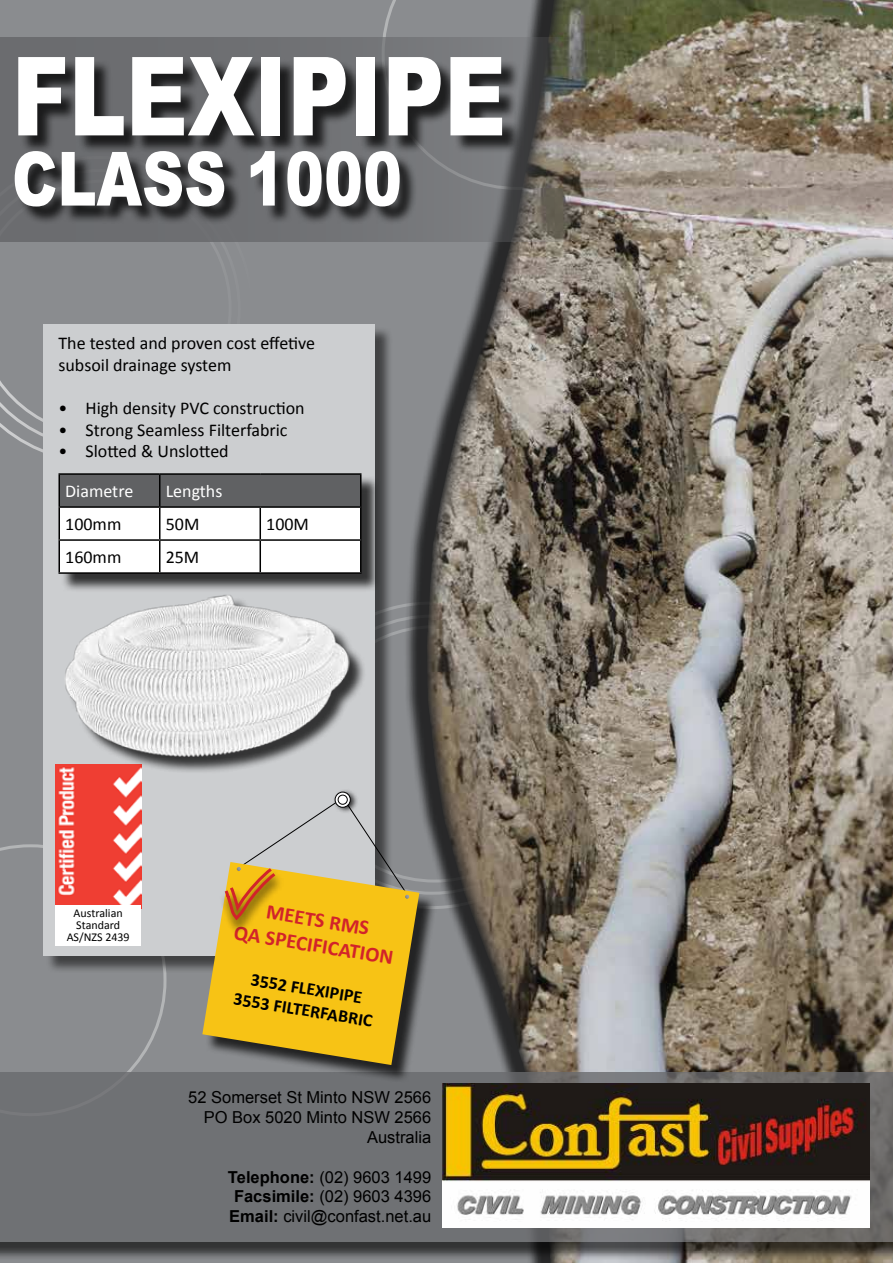
<style>
.page{position:relative;width:893px;height:1263px;background:#8a8c8f}
.page>*{position:absolute;margin:0;border:0;box-sizing:border-box;transform-origin:0 0}
.t1{font:900 109.5px "Arial";color:#fff;scale:.78 1}
.t2{font:900 74.85px "Arial";color:#fff;scale:.78 1}
.t3{font:700 21px/25.2px "Calibri";color:#d2232a;text-align:center}
.t4{font:18px/21.6px "Calibri";color:#000}
.t5{font:700 18px/21.6px "Calibri";color:#000;text-align:center}
.t6{font:18px "Calibri";color:#fff}
.t7{font:16.5px/19.8px "Arial";color:#000;text-align:right}
.t8{font:12px/12px "Calibri";color:#000;text-align:center}
.s1{font-weight:700}
</style>
<div class="page">
<svg style="left:0;top:844px;width:166px;height:228px"></svg>
<svg style="left:0;top:242px;width:217px;height:195px"></svg>
<div style="left:404px;top:0;width:489px;height:1263px;background:#000;opacity:.75"></div>
<img style="left:427px;top:0;width:466px;height:1263px">
<svg style="left:0;top:37px;width:893px;height:205px;background:#888177"></svg>
<div style="left:0;top:1074px;width:893px;height:187px;background:#000;opacity:.81"></div>
<svg style="left:0;top:1072px;width:893px;height:170px;background:#6e7072"></svg>
<img style="left:442px;top:1084px;width:428px;height:144px">
<div style="left:17px;top:60px;width:504px;height:165px;background:#000;opacity:.75"></div>
<div style="left:46px;top:326px;width:347px;height:648px;background:#000;opacity:.75"></div>
<div style="left:43px;top:324px;width:332px;height:631px;background:#ccced0"></div>
<div style="left:205px;top:865px;width:232px;height:218px;background:#000;opacity:.75"></div>
<div style="left:333px;top:788px;width:26px;height:26px;background:#000;opacity:.75"></div>
<svg style="left:335px;top:792px;width:15px;height:15px"></svg>
<div style="left:335px;top:792px;width:16px;height:16px;border:1px solid #000;border-radius:50%"></div>
<div style="left:338px;top:795px;width:9px;height:9px;background:#fff;border-radius:50%"></div>
<div style="left:338px;top:795px;width:9px;height:9px;border:1px solid #000;border-radius:50%"></div>
<img style="left:55px;top:771px;width:86px;height:134px">
<div style="left:55px;top:905px;width:86px;height:41px;background:#fff"></div>
<svg style="left:202px;top:799px;width:217px;height:266px"></svg>
<div style="left:61px;top:475px;width:319px;height:118px;background:#000;opacity:.75"></div>
<svg style="left:60px;top:475px;width:300px;height:97px;background:#c9c9ca"></svg>
<hr style="left:58px;top:473px;width:102px;height:2px;background:#000">
<hr style="left:58px;top:475px;width:2px;height:31px;background:#000">
<hr style="left:160px;top:473px;width:100px;height:2px;background:#000">
<hr style="left:159px;top:475px;width:1px;height:31px;background:#000">
<hr style="left:260px;top:473px;width:102px;height:2px;background:#000">
<hr style="left:360px;top:475px;width:2px;height:31px;background:#000">
<hr style="left:159px;top:508px;width:1px;height:31px;background:#000">
<hr style="left:260px;top:508px;width:1px;height:31px;background:#000">
<hr style="left:360px;top:508px;width:2px;height:31px;background:#000">
<hr style="left:58px;top:541px;width:2px;height:31px;background:#000">
<hr style="left:159px;top:541px;width:1px;height:31px;background:#000">
<hr style="left:260px;top:541px;width:1px;height:31px;background:#000">
<hr style="left:360px;top:541px;width:2px;height:31px;background:#000">
<hr style="left:58px;top:572px;width:102px;height:2px;background:#000">
<hr style="left:160px;top:572px;width:100px;height:2px;background:#000">
<hr style="left:260px;top:572px;width:102px;height:2px;background:#000">
<hr style="left:58px;top:506px;width:102px;height:2px;background:#000">
<hr style="left:58px;top:508px;width:2px;height:31px;background:#000">
<hr style="left:160px;top:506px;width:100px;height:2px;background:#000">
<hr style="left:260px;top:506px;width:102px;height:2px;background:#000">
<hr style="left:58px;top:539px;width:102px;height:2px;background:#000">
<hr style="left:160px;top:539px;width:100px;height:2px;background:#000">
<hr style="left:260px;top:539px;width:102px;height:2px;background:#000">
<img style="left:55px;top:575px;width:324px;height:196px">
<h1 class="t1" style="left:12px;top:17px;width:635px">FLEXIPIPE</h1>
<h2 class="t2" style="left:12px;top:124px;width:502px">CLASS 1000</h2>
<p class="t4" style="left:58px;top:332px;width:258px">The tested and proven cost effetive subsoil drainage system</p>
<p class="t4" style="left:58px;top:397px;width:248px">• High density PVC construction</p>
<p class="t4" style="left:58px;top:419px;width:231px">• Strong Seamless Filterfabric</p>
<p class="t4" style="left:58px;top:440px;width:172px">• Slotted &amp; Unslotted</p>
<p class="t6" style="left:65px;top:480px;width:70px">Diametre</p>
<p class="t6" style="left:166px;top:480px;width:58px">Lengths</p>
<p class="t4" style="left:65px;top:514px;width:58px">100mm</p>
<p class="t4" style="left:166px;top:514px;width:35px">50M</p>
<p class="t4" style="left:266px;top:514px;width:44px">100M</p>
<p class="t4" style="left:65px;top:547px;width:58px">160mm</p>
<p class="t4" style="left:166px;top:547px;width:35px">25M</p>
<p class="t8" style="left:67px;top:907px;width:65px">Australian<br>Standard<br>AS/NZS 2439</p>
<p class="t3" style="left:240px;top:895px;width:163px;rotate:9deg">MEETS RMS<br>QA SPECIFICATION</p>
<p class="t5" style="left:239px;top:967px;width:142px;rotate:9deg">3552 FLEXIPIPE<br>3553 FILTERFABRIC</p>
<p class="t7" style="left:188px;top:1088px;width:245px">52 Somerset St Minto NSW 2566<br>PO Box 5020 Minto NSW 2566<br>Australia</p>
<p class="t7" style="left:228px;top:1167px;width:205px;text-align:justify"><span class="s1">Telephone:</span> (02) 9603 1499<br><span class="s1">Facsimile:</span> (02) 9603 4396<br><span class="s1">Email:</span> civil@confast.net.au</p>
</div>
